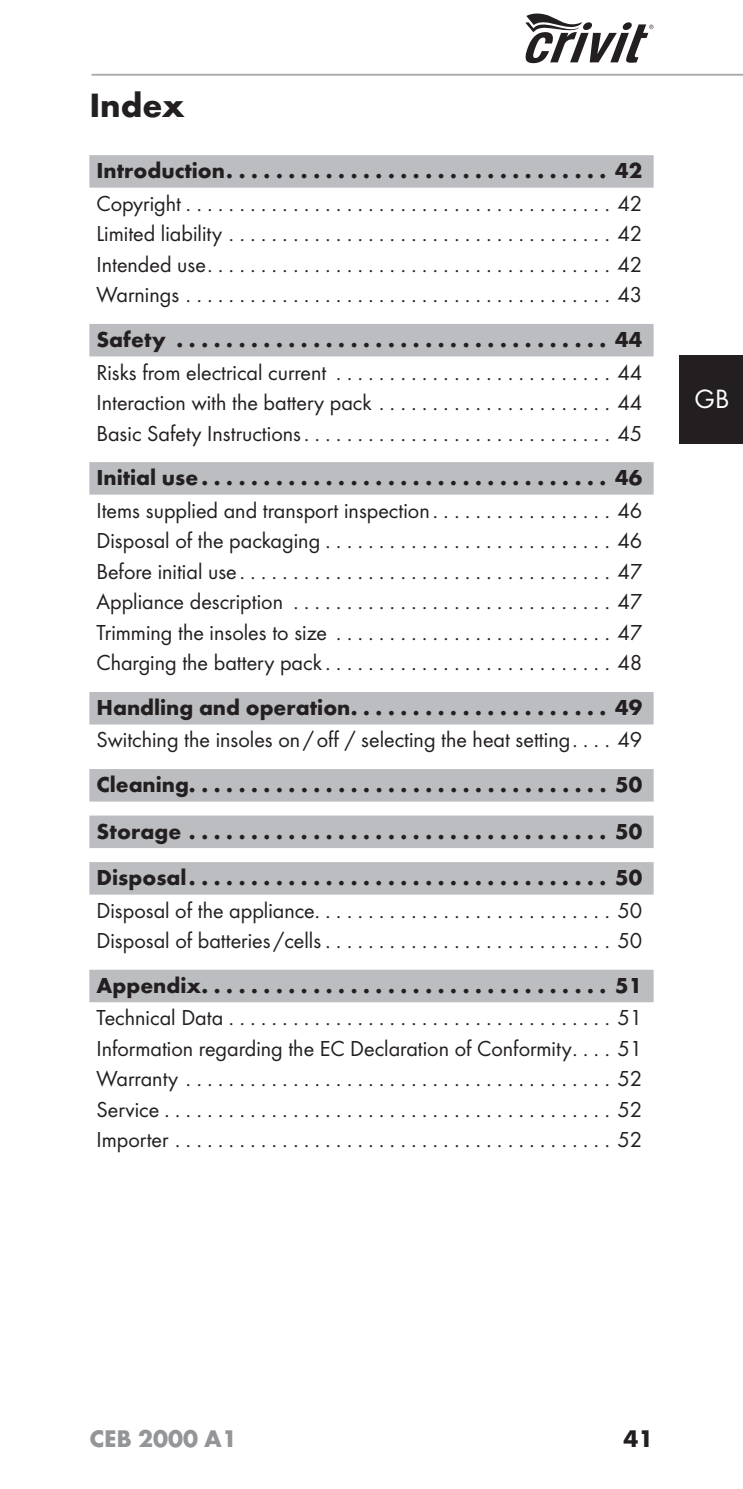
<style>
.page{position:relative;width:743px;height:1489px;background:#fff}
.page>*{position:absolute;margin:0;border:0;box-sizing:border-box;transform-origin:0 0}
.t1{font:700 35px "Futura";color:#231f20}
.t2{font:27.5px "Futura Boo";color:#fff}
.t3{font:700 25px "Futura";color:#939598}
.t4{font:700 25px "Futura";color:#231f20}
.t5{font:22.5px/30.5px "Futura Boo";color:#231f20;text-align:justify}
.t6{font:700 22.5px/46.5px "Futura";color:#231f20;text-align:justify}
</style>
<div class="page">
<div style="left:680px;top:355px;width:63px;height:89px;background:#231f20"></div>
<hr style="left:91px;top:74px;width:652px;height:2px;background:#a7a9ac">
<svg style="left:525px;top:14px;width:128px;height:49px"></svg>
<div style="left:89px;top:155px;width:564px;height:33px;background:#bbbdc0"></div>
<div style="left:89px;top:324px;width:564px;height:32px;background:#bbbdc0"></div>
<div style="left:89px;top:462px;width:564px;height:32px;background:#bbbdc0"></div>
<div style="left:89px;top:692px;width:564px;height:32px;background:#bbbdc0"></div>
<div style="left:89px;top:769px;width:564px;height:32px;background:#bbbdc0"></div>
<div style="left:89px;top:815px;width:564px;height:33px;background:#bbbdc0"></div>
<div style="left:89px;top:862px;width:564px;height:32px;background:#bbbdc0"></div>
<div style="left:89px;top:969px;width:564px;height:33px;background:#bbbdc0"></div>
<h1 class="t1" style="left:89px;top:92px;width:97px">Index</h1>
<p class="t6" style="left:96px;top:150px;width:547px">Introduction ............................... 42</p>
<p class="t5" style="left:96px;top:189px;width:547px">Copyright ........................................42<br>Limited liability ....................................42<br>Intended use ......................................42<br>Warnings ........................................43</p>
<p class="t6" style="left:96px;top:318px;width:547px">Safety ................................... 44</p>
<p class="t5" style="left:96px;top:358px;width:547px">Risks from electrical current ..........................44<br>Interaction with the battery pack . . . . . . . . . . . . . . . . . . . . . . 44<br>Basic Safety Instructions .............................45</p>
<p class="t6" style="left:96px;top:456px;width:547px">Initial use ................................. 46</p>
<p class="t5" style="left:96px;top:496px;width:547px">Items supplied and transport inspection . . . . . . . . . . . . . . . . . 46<br>Disposal of the packaging ...........................46<br>Before initial use ...................................47<br>Appliance description ..............................47<br>Trimming the insoles to size ..........................47<br>Charging the battery pack ...........................48</p>
<p class="t6" style="left:96px;top:686px;width:547px">Handling and operation ..................... 49</p>
<p class="t5" style="left:96px;top:725px;width:547px">Switching the insoles on / off / selecting the heat setting . . . . 49</p>
<p class="t6" style="left:96px;top:763px;width:547px">Cleaning. . . . . . . . . . . . . . . . . . . . . . . . . . . . . . . . . . 50<br>Storage .................................. 50<br>Disposal .................................. 50</p>
<p class="t5" style="left:96px;top:895px;width:547px">Disposal of the appliance. . . . . . . . . . . . . . . . . . . . . . . . . . . . 50<br>Disposal of batteries /cells ...........................50</p>
<p class="t6" style="left:96px;top:963px;width:547px">Appendix ................................. 51</p>
<p class="t5" style="left:96px;top:1003px;width:547px">Technical Data ....................................51<br>Information regarding the EC Declaration of Conformity . . . . 51<br>Warranty ........................................52<br>Service ..........................................52<br>Importer .........................................52</p>
<p class="t2" style="left:694px;top:386px;width:36px">GB</p>
<p class="t3" style="left:89px;top:1428px;width:149px">CEB 2000 A1</p>
<p class="t4" style="left:623px;top:1428px;width:31px">41</p>
</div>
